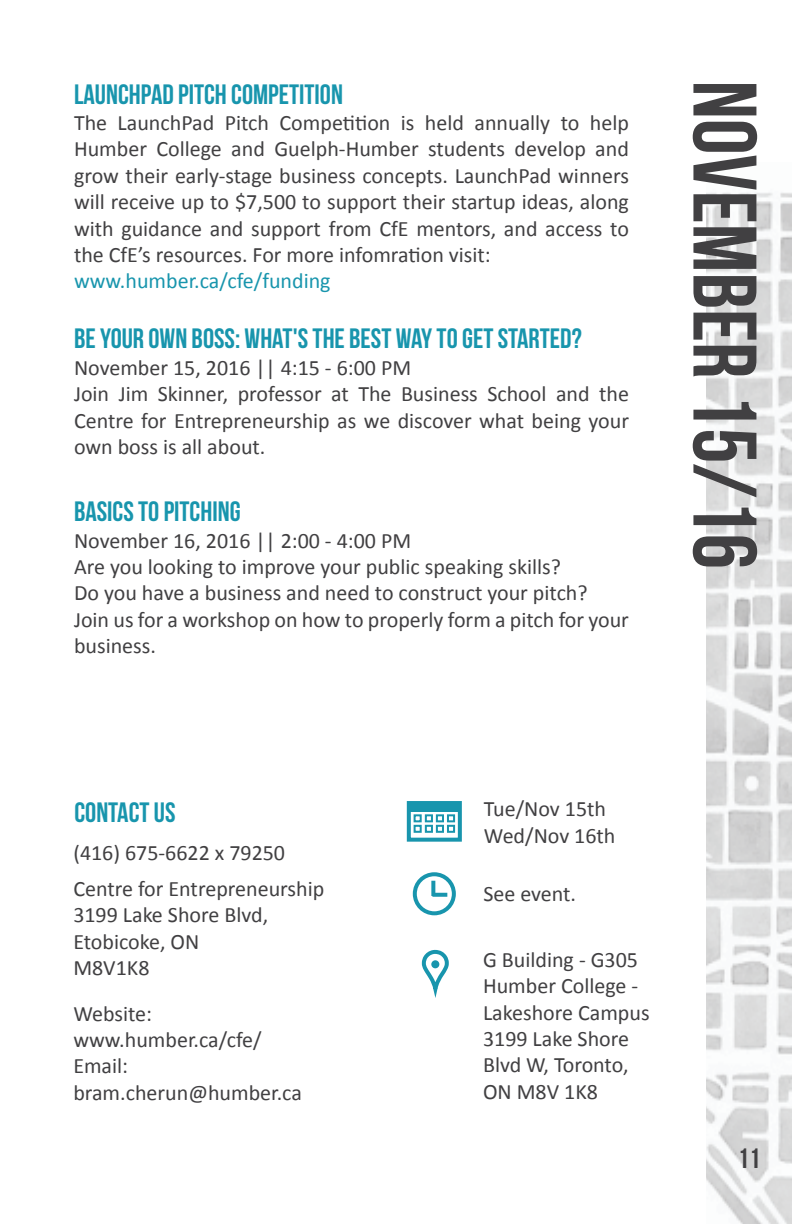
<style>
.page{position:relative;width:792px;height:1224px;background:#fff}
.page>*{position:absolute;margin:0;border:0;box-sizing:border-box;transform-origin:0 0}
.t1{font:90px "Bebas Neue";color:#414042}
.t2{font:28px "Bebas Neue";color:#1895ad}
.t3{font:28px "Bebas Neue";color:#414042}
.t4{font:22px/26.4px "Calibri";color:#414042}
.t5{font:22px "Calibri";color:#1895ad}
</style>
<div class="page">
<img style="left:706px;top:192px;width:86px;height:1032px">
<div style="left:413px;top:872px;width:43px;height:43px;border:4px solid #1895ad;border-radius:50%"></div>
<svg style="left:431px;top:881px;width:4px;height:15px"></svg>
<svg style="left:432px;top:893px;width:15px;height:4px"></svg>
<div style="left:407px;top:801px;width:55px;height:41px;border:4px solid #1895ad"></div>
<div style="left:409px;top:803px;width:51px;height:8px;background:#1895ad"></div>
<div style="left:414px;top:814px;width:8px;height:8px;border:2px solid #1895ad"></div>
<div style="left:425px;top:814px;width:8px;height:8px;border:2px solid #1895ad"></div>
<div style="left:436px;top:814px;width:8px;height:8px;border:2px solid #1895ad"></div>
<div style="left:447px;top:814px;width:8px;height:8px;border:2px solid #1895ad"></div>
<div style="left:414px;top:825px;width:8px;height:8px;border:2px solid #1895ad"></div>
<div style="left:425px;top:825px;width:8px;height:8px;border:2px solid #1895ad"></div>
<div style="left:436px;top:825px;width:8px;height:8px;border:2px solid #1895ad"></div>
<div style="left:447px;top:825px;width:8px;height:8px;border:2px solid #1895ad"></div>
<svg style="left:421px;top:949px;width:28px;height:45px"></svg>
<div style="left:431px;top:960px;width:8px;height:8px;background:#1895ad;border-radius:50%"></div>
<p class="t2" style="left:74px;top:78px;width:270px">LAUNCHPAD PITCH COMPETITION</p>
<p class="t4" style="left:74px;top:110px;width:556px;text-align:justify">The LaunchPad Pitch Competition is held annually to help Humber College and Guelph-Humber students develop and grow their early-stage business concepts. LaunchPad winners will receive up to $7,500 to support their startup ideas, along with guidance and support from CfE mentors, and access to the CfE’s resources. For more infomration visit:</p>
<p class="t5" style="left:74px;top:267px;width:258px">www.humber.ca/cfe/funding</p>
<p class="t2" style="left:74px;top:323px;width:509px">BE YOUR OWN BOSS: WHAT'S THE BEST WAY TO GET STARTED?</p>
<p class="t4" style="left:74px;top:354px;width:557px">November 15, 2016 || 4:15 - 6:00 PM<br>Join Jim Skinner, professor at The Business School and the Centre for Entrepreneurship as we discover what being your own boss is all about.</p>
<p class="t2" style="left:74px;top:496px;width:168px">BASICS TO PITCHING</p>
<p class="t4" style="left:74px;top:527px;width:556px">November 16, 2016 || 2:00 - 4:00 PM<br>Are you looking to improve your public speaking skills?<br>Do you have a business and need to construct your pitch?<br>Join us for a workshop on how to properly form a pitch for your business.</p>
<h1 class="t1" style="left:774px;top:81px;width:490px;rotate:90deg">NOVEMBER 15/16</h1>
<p class="t2" style="left:74px;top:797px;width:103px">CONTACT US</p>
<p class="t4" style="left:73px;top:835px;width:253px;line-height:36px">(416) 675-6622 x 79250<br>Centre for Entrepreneurship</p>
<p class="t4" style="left:73px;top:902px;width:196px">3199 Lake Shore Blvd,<br>Etobicoke, ON<br>M8V1K8</p>
<p class="t4" style="left:73px;top:1000px;width:230px">Website: www.humber.ca/cfe/<br>Email: bram.cherun@humber.ca</p>
<p class="t4" style="left:484px;top:796px;width:133px">Tue/Nov 15th<br>Wed/Nov 16th</p>
<p class="t4" style="left:483px;top:881px;width:94px">See event.</p>
<p class="t4" style="left:483px;top:946px;width:168px">G Building - G305<br>Humber College -<br>Lakeshore Campus<br>3199 Lake Shore<br>Blvd W, Toronto,<br>ON M8V 1K8</p>
<p class="t3" style="left:738px;top:1143px;width:24px">11</p>
</div>
